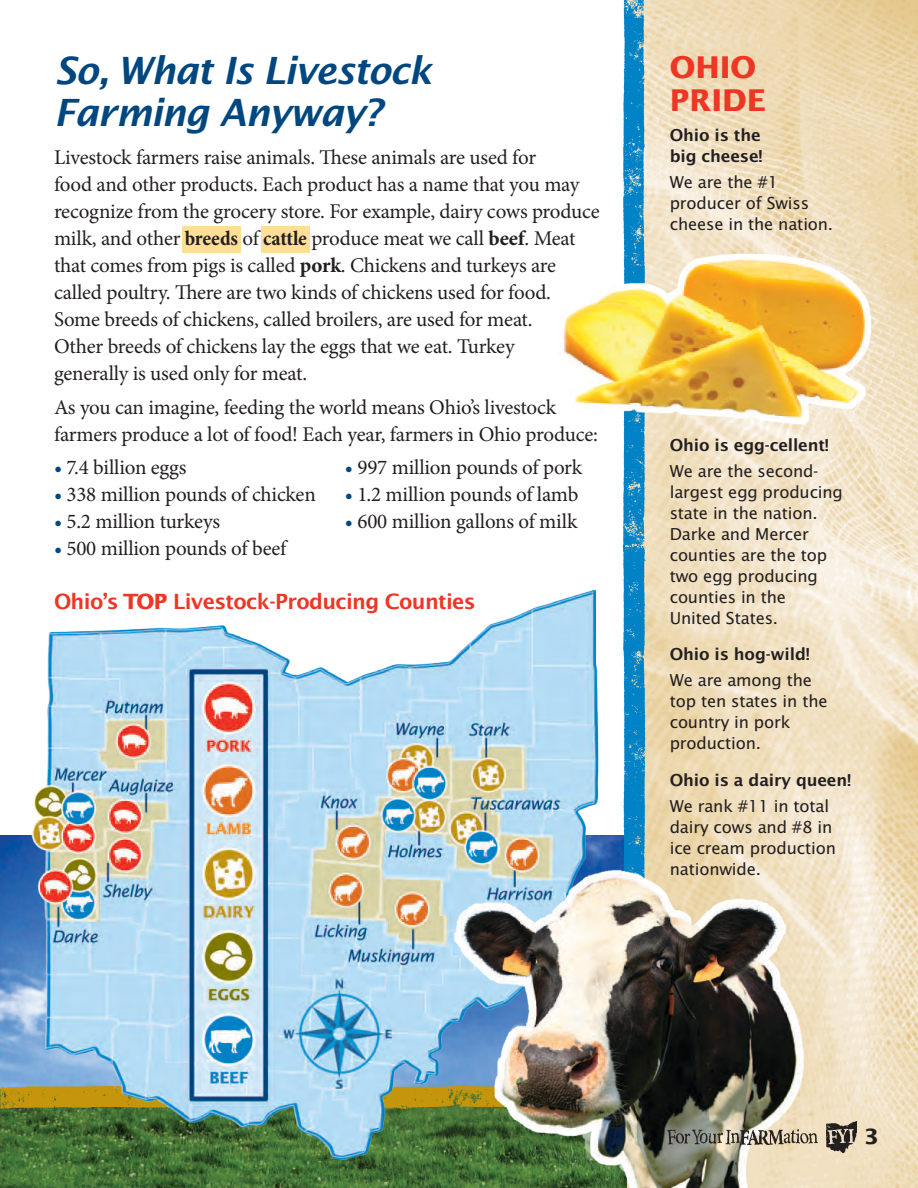
<style>
.page{position:relative;width:918px;height:1188px;background:#fff}
.page>*{position:absolute;margin:0;border:0;box-sizing:border-box;transform-origin:0 0}
.t1{font:italic 600 37.5px/42px "Lucida Sans";letter-spacing:-.03em;color:#00477f}
.t2{font:700 30px/33px "Lucida Sans";color:#ee3624}
.t3{font:21px/27px "Minion Pro";letter-spacing:-.01em;color:#231f20}
.t4{font:600 21px "Lucida Sans";letter-spacing:-.03em;color:#ee3624}
.t5{font:700 21px "Lucida Sans";color:#231f20}
.t6{font:16.5px/21px "Lucida Sans";letter-spacing:-.01em;color:#231f20}
.t7{font:600 16.5px/21px "Lucida Sans";letter-spacing:-.01em;color:#231f20}
.s1{font-weight:700;font-stretch:condensed}
.s2{font-weight:700}
.s3{color:#00477f}
</style>
<div class="page">
<img style="left:0;top:836px;width:620px;height:248px">
<img style="left:0;top:1111px;width:440px;height:77px">
<img style="left:0;top:1084px;width:20px;height:27px">
<img style="left:20px;top:590px;width:587px;height:572px">
<div style="left:183px;top:226px;width:58px;height:27px;background:#ffdf98"></div>
<div style="left:262px;top:226px;width:48px;height:27px;background:#ffdf98"></div>
<img style="left:648px;top:0;width:270px;height:1188px">
<img style="left:620px;top:650px;width:28px;height:201px">
<img style="left:622px;top:0;width:26px;height:650px">
<img style="left:563px;top:242px;width:309px;height:200px">
<img style="left:440px;top:851px;width:387px;height:337px">
<img style="left:826px;top:1122px;width:31px;height:30px">
<img style="left:667px;top:1130px;width:150px;height:14px">
<h1 class="t1" style="left:54px;top:49px;width:379px">So, What Is Livestock<br>Farming Anyway?</h1>
<p class="t3" style="left:54px;top:144px;width:547px">Livestock farmers raise animals. These animals are used for<br>food and other products. Each product has a name that you may recognize from the grocery store. For example, dairy cows produce milk, and other <span class="s1">breeds</span> of <span class="s1">cattle</span> produce meat we call <span class="s2">beef</span>. Meat that comes from pigs is called <span class="s2">pork</span>. Chickens and turkeys are called poultry. There are two kinds of chickens used for food.<br>Some breeds of chickens, called broilers, are used for meat.<br>Other breeds of chickens lay the eggs that we eat. Turkey<br>generally is used only for meat.</p>
<p class="t3" style="left:54px;top:393px;width:545px">As you can imagine, feeding the world means Ohio’s livestock farmers produce a lot of food! Each year, farmers in Ohio produce:</p>
<p class="t3" style="left:54px;top:454px;width:134px"><span class="s3">•</span> 7.4 billion eggs</p>
<p class="t3" style="left:54px;top:481px;width:263px"><span class="s3">•</span> 338 million pounds of chicken</p>
<p class="t3" style="left:54px;top:508px;width:168px"><span class="s3">•</span> 5.2 million turkeys</p>
<p class="t3" style="left:54px;top:535px;width:234px"><span class="s3">•</span> 500 million pounds of beef</p>
<p class="t3" style="left:345px;top:454px;width:239px"><span class="s3">•</span> 997 million pounds of pork</p>
<p class="t3" style="left:345px;top:481px;width:235px"><span class="s3">•</span> 1.2 million pounds of lamb</p>
<p class="t3" style="left:345px;top:508px;width:234px"><span class="s3">•</span> 600 million gallons of milk</p>
<p class="t4" style="left:54px;top:588px;width:423px">Ohio’s <span class="s2">TOP</span> Livestock-Producing Counties</p>
<h2 class="t2" style="left:670px;top:50px;width:98px">OHIO<br>PRIDE</h2>
<p class="t7" style="left:670px;top:124px;width:94px">Ohio is the big cheese!</p>
<p class="t6" style="left:670px;top:171px;width:165px">We are the #1 producer of Swiss cheese in the nation.</p>
<p class="t7" style="left:670px;top:434px;width:161px">Ohio is egg-cellent!</p>
<p class="t6" style="left:670px;top:460px;width:175px">We are the second&shy;largest egg producing state in the nation.<br>Darke and Mercer counties are the top two egg producing counties in the<br>United States.</p>
<p class="t7" style="left:670px;top:644px;width:142px">Ohio is hog-wild!</p>
<p class="t6" style="left:670px;top:669px;width:159px">We are among the top ten states in the country in pork production.</p>
<p class="t7" style="left:670px;top:769px;width:183px">Ohio is a dairy queen!</p>
<p class="t6" style="left:670px;top:795px;width:168px">We rank #11 in total dairy cows and #8 in ice cream production nationwide.</p>
<p class="t5" style="left:864px;top:1124px;width:16px">3</p>
</div>
